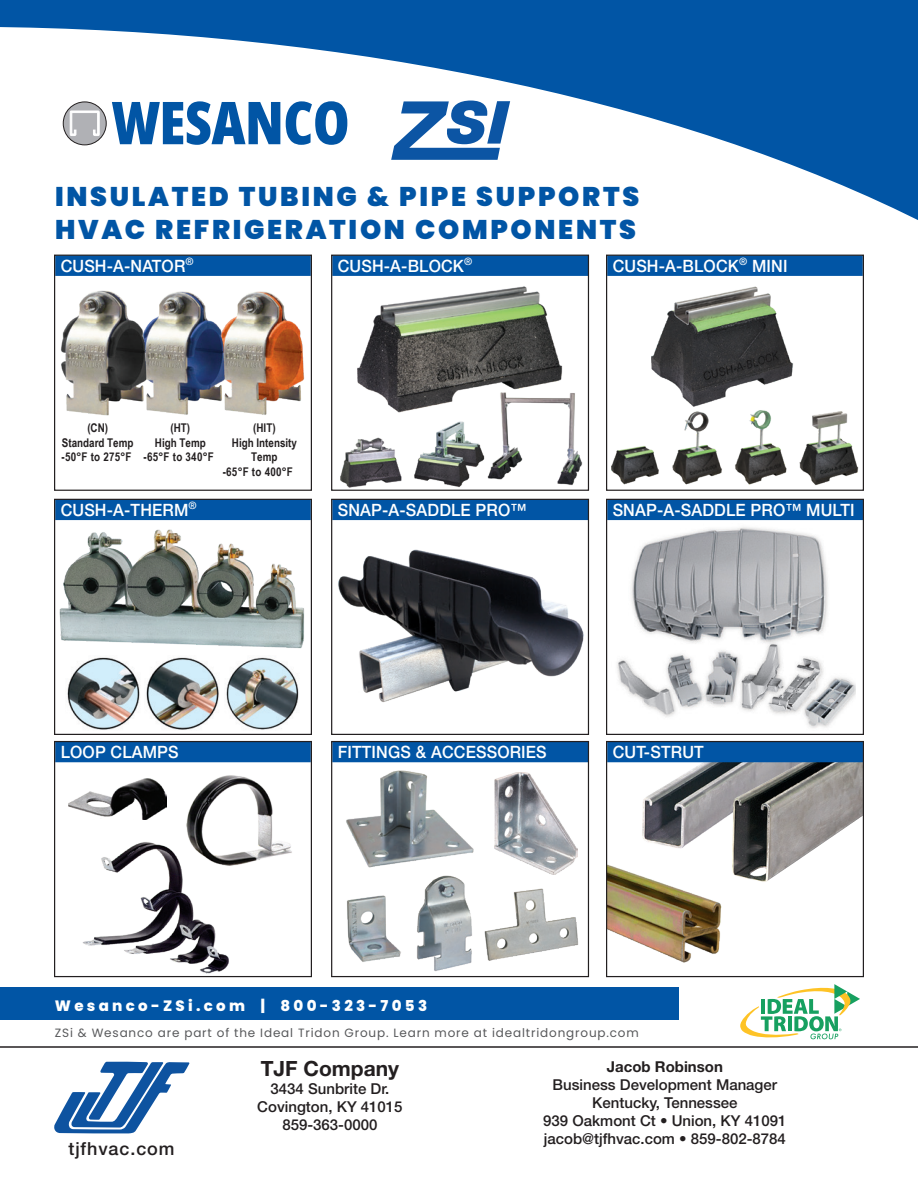
<style>
.page{position:relative;width:918px;height:1188px;background:#fff}
.page>*{position:absolute;margin:0;border:0;box-sizing:border-box;transform-origin:0 0}
.t1{font:900 27px/32.4px "Poppins";letter-spacing:.1em;color:#0155a5}
.t2{font:700 21px "Helvetica Neue LT Std";color:#231f20}
.t3{font:500 18px "Helvetica Neue LT Std";letter-spacing:.05em;color:#231f20}
.t4{font:500 16.95px "Helvetica Neue LT Std";letter-spacing:.01em;color:#fff;scale:.95 1}
.t5{font:500 15px/18px "Helvetica Neue LT Std";color:#231f20;text-align:center}
.t6{font:800 15px "Poppins";letter-spacing:.22em;color:#fff}
.t7{font:700 15px "Helvetica Neue LT Std";color:#231f20}
.t8{font:700 12px/14.4px "Arial Narrow";color:#231f20;text-align:center}
.t9{font:12px "Poppins";letter-spacing:.07em;color:#57585a}
</style>
<div class="page">
<div style="left:55px;top:499px;width:256px;height:21px;background:#0155a5"></div>
<div style="left:54px;top:499px;width:258px;height:236px;border:1px solid #231f20"></div>
<div style="left:332px;top:255px;width:256px;height:21px;background:#0155a5"></div>
<div style="left:331px;top:255px;width:258px;height:236px;border:1px solid #231f20"></div>
<img style="left:357px;top:286px;width:206px;height:127px">
<div style="left:607px;top:255px;width:256px;height:21px;background:#0155a5"></div>
<div style="left:606px;top:255px;width:258px;height:236px;border:1px solid #231f20"></div>
<div style="left:332px;top:742px;width:256px;height:20px;background:#0155a5"></div>
<div style="left:331px;top:741px;width:258px;height:236px;border:1px solid #231f20"></div>
<div style="left:332px;top:499px;width:256px;height:21px;background:#0155a5"></div>
<div style="left:331px;top:499px;width:258px;height:236px;border:1px solid #231f20"></div>
<div style="left:607px;top:499px;width:256px;height:21px;background:#0155a5"></div>
<div style="left:606px;top:499px;width:258px;height:236px;border:1px solid #231f20"></div>
<div style="left:55px;top:255px;width:256px;height:21px;background:#0155a5"></div>
<div style="left:54px;top:255px;width:258px;height:236px;border:1px solid #231f20"></div>
<img style="left:227px;top:291px;width:78px;height:124px">
<img style="left:149px;top:291px;width:78px;height:124px">
<img style="left:61px;top:290px;width:88px;height:126px">
<img style="left:338px;top:549px;width:246px;height:153px">
<img style="left:346px;top:770px;width:128px;height:98px">
<img style="left:608px;top:864px;width:114px;height:99px">
<img style="left:637px;top:762px;width:94px;height:87px">
<img style="left:731px;top:762px;width:131px;height:120px">
<div style="left:607px;top:742px;width:256px;height:20px;background:#0155a5"></div>
<div style="left:606px;top:741px;width:258px;height:236px;border:1px solid #231f20"></div>
<hr style="left:0;top:1046px;width:918px;height:2px;background:#231f20">
<img style="left:617px;top:527px;width:238px;height:201px">
<div style="left:55px;top:742px;width:256px;height:20px;background:#0155a5"></div>
<div style="left:54px;top:741px;width:258px;height:236px;border:1px solid #231f20"></div>
<img style="left:186px;top:775px;width:106px;height:91px">
<img style="left:68px;top:778px;width:98px;height:41px">
<img style="left:81px;top:838px;width:151px;height:139px">
<img style="left:651px;top:286px;width:142px;height:121px">
<img style="left:494px;top:772px;width:84px;height:103px">
<img style="left:347px;top:895px;width:54px;height:67px">
<img style="left:417px;top:875px;width:55px;height:96px">
<img style="left:484px;top:888px;width:95px;height:73px">
<img style="left:59px;top:529px;width:245px;height:120px">
<img style="left:226px;top:657px;width:73px;height:73px">
<img style="left:146px;top:657px;width:73px;height:73px">
<img style="left:67px;top:657px;width:73px;height:73px">
<img style="left:611px;top:446px;width:48px;height:38px">
<img style="left:672px;top:411px;width:50px;height:74px">
<img style="left:735px;top:410px;width:52px;height:75px">
<img style="left:799px;top:411px;width:60px;height:74px">
<img style="left:338px;top:437px;width:65px;height:53px">
<img style="left:414px;top:421px;width:69px;height:66px">
<img style="left:483px;top:389px;width:100px;height:97px">
<svg style="left:0;top:0;width:918px;height:220px"></svg>
<svg style="left:391px;top:101px;width:119px;height:59px"></svg>
<svg style="left:63px;top:102px;width:43px;height:43px"></svg>
<div style="left:63px;top:102px;width:44px;height:43px;border:1px solid #231f20;border-radius:50%"></div>
<svg style="left:70px;top:110px;width:30px;height:26px"></svg>
<svg style="left:112px;top:101px;width:168px;height:44px"></svg>
<svg style="left:286px;top:101px;width:61px;height:44px"></svg>
<div style="left:0;top:988px;width:678px;height:32px;background:#0155a5"></div>
<svg style="left:740px;top:984px;width:120px;height:55px"></svg>
<svg style="left:54px;top:1061px;width:136px;height:73px"></svg>
<h1 class="t1" style="left:55px;top:181px;width:586px">INSULATED TUBING &amp; PIPE SUPPORTS<br>HVAC REFRIGERATION COMPONENTS</h1>
<p class="t4" style="left:61px;top:256px;width:142px">CUSH-A-NATOR<sup>®</sup></p>
<p class="t4" style="left:338px;top:256px;width:143px">CUSH-A-BLOCK<sup>®</sup></p>
<p class="t4" style="left:613px;top:256px;width:186px">CUSH-A-BLOCK<sup>®</sup> MINI</p>
<p class="t8" style="left:62px;top:421px;width:73px">(CN)<br>Standard Temp -50°F to 275°F</p>
<p class="t8" style="left:144px;top:421px;width:72px">(HT)<br>High Temp -65°F to 340°F</p>
<p class="t8" style="left:253px;top:421px;width:24px">(HIT)</p>
<p class="t8" style="left:232px;top:435px;width:67px">High Intensity</p>
<p class="t8" style="left:251px;top:450px;width:28px">Temp</p>
<p class="t8" style="left:223px;top:464px;width:72px">-65°F to 400°F</p>
<p class="t4" style="left:61px;top:500px;width:145px">CUSH-A-THERM<sup>®</sup></p>
<p class="t4" style="left:338px;top:500px;width:200px">SNAP-A-SADDLE PRO™</p>
<p class="t4" style="left:613px;top:500px;width:256px">SNAP-A-SADDLE PRO™ MULTI</p>
<p class="t4" style="left:61px;top:742px;width:126px">LOOP CLAMPS</p>
<p class="t4" style="left:613px;top:742px;width:97px">CUT-STRUT</p>
<p class="t4" style="left:338px;top:742px;width:222px">FITTINGS &amp; ACCESSORIES</p>
<p class="t6" style="left:55px;top:997px;width:374px">Wesanco-ZSi.com | 800-323-7053</p>
<p class="t9" style="left:55px;top:1026px;width:585px">ZSi &amp; Wesanco are part of the Ideal Tridon Group. Learn more at idealtridongroup.com</p>
<p class="t7" style="left:607px;top:1057px;width:118px">Jacob Robinson</p>
<p class="t5" style="left:543px;top:1076px;width:245px">Business Development Manager<br>Kentucky, Tennessee<br>939 Oakmont Ct • Union, KY 41091 jacob@tjfhvac.com • 859-802-8784</p>
<h2 class="t2" style="left:261px;top:1056px;width:140px">TJF Company</h2>
<p class="t5" style="left:257px;top:1080px;width:147px">3434 Sunbrite Dr.<br>Covington, KY 41015<br>859-363-0000</p>
<p class="t3" style="left:68px;top:1138px;width:108px">tjfhvac.com</p>
</div>
